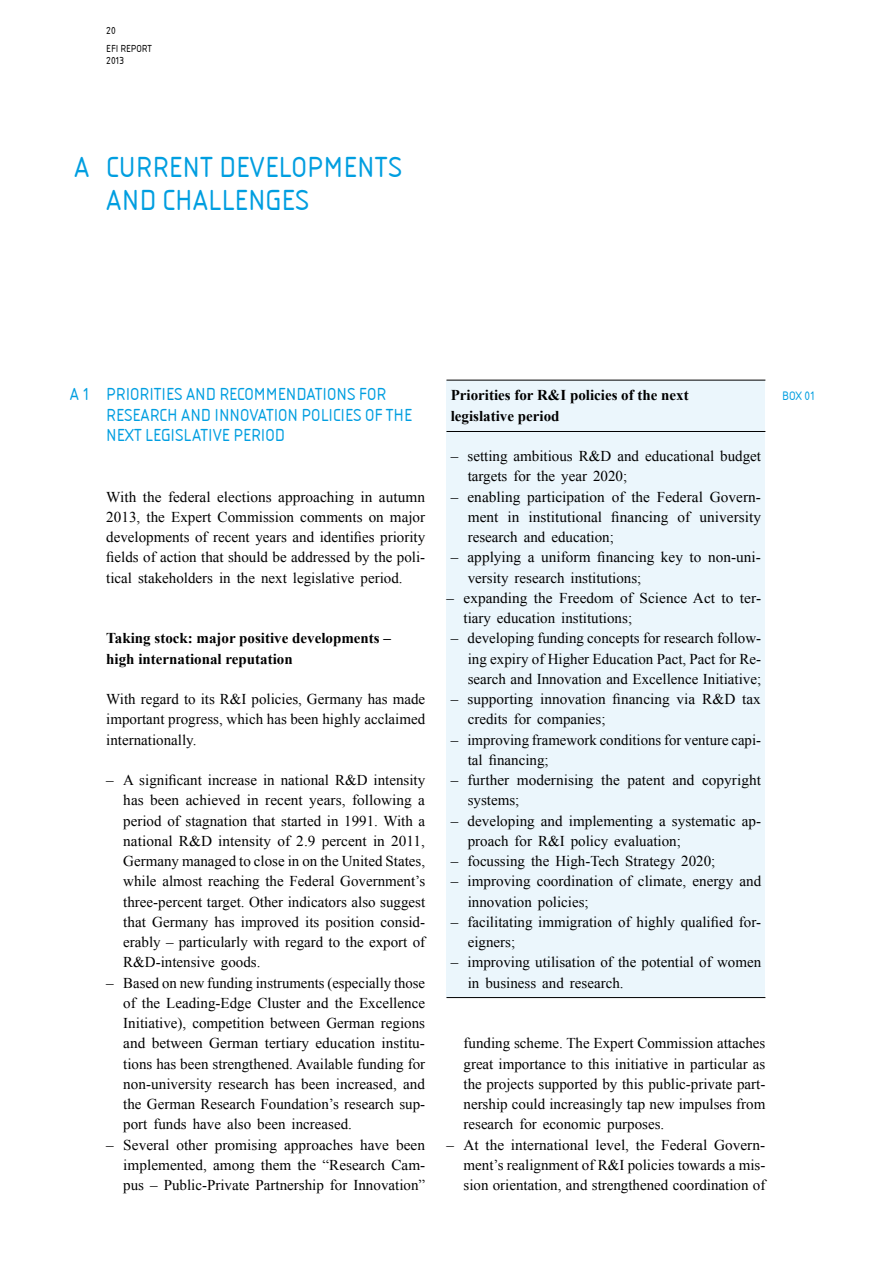
<style>
.page{position:relative;width:893px;height:1263px;background:#fff}
.page>*{position:absolute;margin:0;border:0;box-sizing:border-box;transform-origin:0 0}
.t1{font:30px/33px "Isonorm Com";letter-spacing:.005em;color:#009ee0}
.t2{font:18px/20.2px "Isonorm Com";color:#009ee0}
.t3{font:15px/20.2px "Times New Roman";color:#000}
.t4{font:700 15px/20.2px "Times New Roman";color:#000}
.t5{font:12.75px "Isonorm Com";color:#009ee0}
.t6{font:10.5px/11.2px "Isonorm Com";color:#000}
</style>
<div class="page">
<div style="left:446px;top:380px;width:319px;height:618px;background:#ebf6fc"></div>
<hr style="left:446px;top:380px;width:319px;height:1px;background:#000">
<hr style="left:446px;top:997px;width:319px;height:1px;background:#000">
<hr style="left:446px;top:431px;width:319px;height:1px;background:#000">
<p class="t6" style="left:106px;top:25px;width:11px">20</p>
<p class="t6" style="left:106px;top:43px;width:26px">EFI REPORT<br>2013</p>
<h1 class="t1" style="left:74px;top:151px;width:17px">A</h1>
<h1 class="t1" style="left:106px;top:151px;width:297px">CURRENT DEVELOPMENTS<br>AND CHALLENGES</h1>
<p class="t2" style="left:70px;top:384px;width:22px">A 1</p>
<p class="t2" style="left:106px;top:384px;width:307px">PRIORITIES AND RECOMMENDATIONS FOR<br>RESEARCH AND INNOVATION POLICIES OF THE<br>NEXT LEGISLATIVE PERIOD</p>
<p class="t3" style="left:106px;top:486px;width:320px;text-align:justify">With the federal elections approaching in autumn 2013, the Expert Commission comments on major developments of recent years and identifies priority fields of action that should be addressed by the poli&shy;tical stakeholders in the next legislative period.</p>
<p class="t4" style="left:106px;top:628px;width:286px">Taking stock: major positive developments – high international reputation</p>
<p class="t3" style="left:106px;top:689px;width:320px;text-align:justify">With regard to its R&amp;I policies, Germany has made important progress, which has been highly acclaimed internationally.</p>
<p class="t3" style="left:123px;top:770px;width:303px;text-align:justify;text-indent:-17px">– A significant increase in national R&amp;D intensity has been achieved in recent years, following a period of stagnation that started in 1991. With a national R&amp;D intensity of 2.9 percent in 2011, Germany managed to close in on the United States, while almost reaching the Federal Government’s three-percent target. Other indicators also suggest that Germany has improved its position consid&shy;erably – particularly with regard to the export of R&amp;D-intensive goods.</p>
<p class="t3" style="left:123px;top:972px;width:303px;text-align:justify;text-indent:-17px">– Based on new funding instruments (especially those of the Leading-Edge Cluster and the Excellence Initiative), competition between German regions and between German tertiary education institu&shy;tions has been strengthened. Available funding for non-university research has been increased, and the German Research Foundation’s research sup&shy;port funds have also been increased.</p>
<p class="t3" style="left:123px;top:1134px;width:304px;text-align:justify;text-indent:-17px">– Several other promising approaches have been implemented, among them the “Research Cam&shy;pus – Public-Private Partnership for Innovation”</p>
<p class="t4" style="left:451px;top:385px;width:240px">Priorities for R&amp;I policies of the next legislative period</p>
<p class="t3" style="left:468px;top:446px;width:295px;text-indent:-17px">– setting ambitious R&amp;D and educational budget targets for the year 2020;</p>
<p class="t3" style="left:468px;top:486px;width:295px;text-align:justify;text-indent:-17px">– enabling participation of the Federal Govern&shy;ment in institutional financing of university research and education;</p>
<p class="t3" style="left:468px;top:547px;width:295px;text-indent:-17px">– applying a uniform financing key to non-uni&shy;versity research institutions;</p>
<p class="t3" style="left:463px;top:587px;width:299px;text-indent:-17px">– expanding the Freedom of Science Act to ter&shy;tiary education institutions;</p>
<p class="t3" style="left:468px;top:628px;width:295px;text-align:justify;text-indent:-17px">– developing funding concepts for research follow&shy;ing expiry of Higher Education Pact, Pact for Re&shy;search and Innovation and Excellence Initiative;</p>
<p class="t3" style="left:468px;top:689px;width:295px;text-indent:-17px">– supporting innovation financing via R&amp;D tax credits for companies;</p>
<p class="t3" style="left:468px;top:729px;width:295px;text-indent:-17px">– improving framework conditions for venture capi&shy;tal financing;</p>
<p class="t3" style="left:468px;top:770px;width:295px;text-indent:-17px">– further modernising the patent and copyright systems;</p>
<p class="t3" style="left:468px;top:810px;width:295px;text-indent:-17px">– developing and implementing a systematic ap&shy;proach for R&amp;I policy evaluation;</p>
<p class="t3" style="left:451px;top:851px;width:266px">– focussing the High-Tech Strategy 2020;</p>
<p class="t3" style="left:468px;top:871px;width:295px;text-indent:-17px">– improving coordination of climate, energy and innovation policies;</p>
<p class="t3" style="left:468px;top:911px;width:295px;text-indent:-17px">– facilitating immigration of highly qualified for&shy;eigners;</p>
<p class="t3" style="left:468px;top:952px;width:295px;text-indent:-17px">– improving utilisation of the potential of women in business and research.</p>
<p class="t5" style="left:782px;top:389px;width:35px">BOX 01</p>
<p class="t3" style="left:463px;top:1033px;width:303px;text-align:justify">funding scheme. The Expert Commission attaches great importance to this initiative in particular as the projects supported by this public-private part&shy;nership could increasingly tap new impulses from research for economic purposes.</p>
<p class="t3" style="left:463px;top:1134px;width:303px;text-align:justify;text-indent:-17px">– At the international level, the Federal Govern&shy;ment’s realignment of R&amp;I policies towards a mis&shy;sion orientation, and strengthened coordination of</p>
</div>
